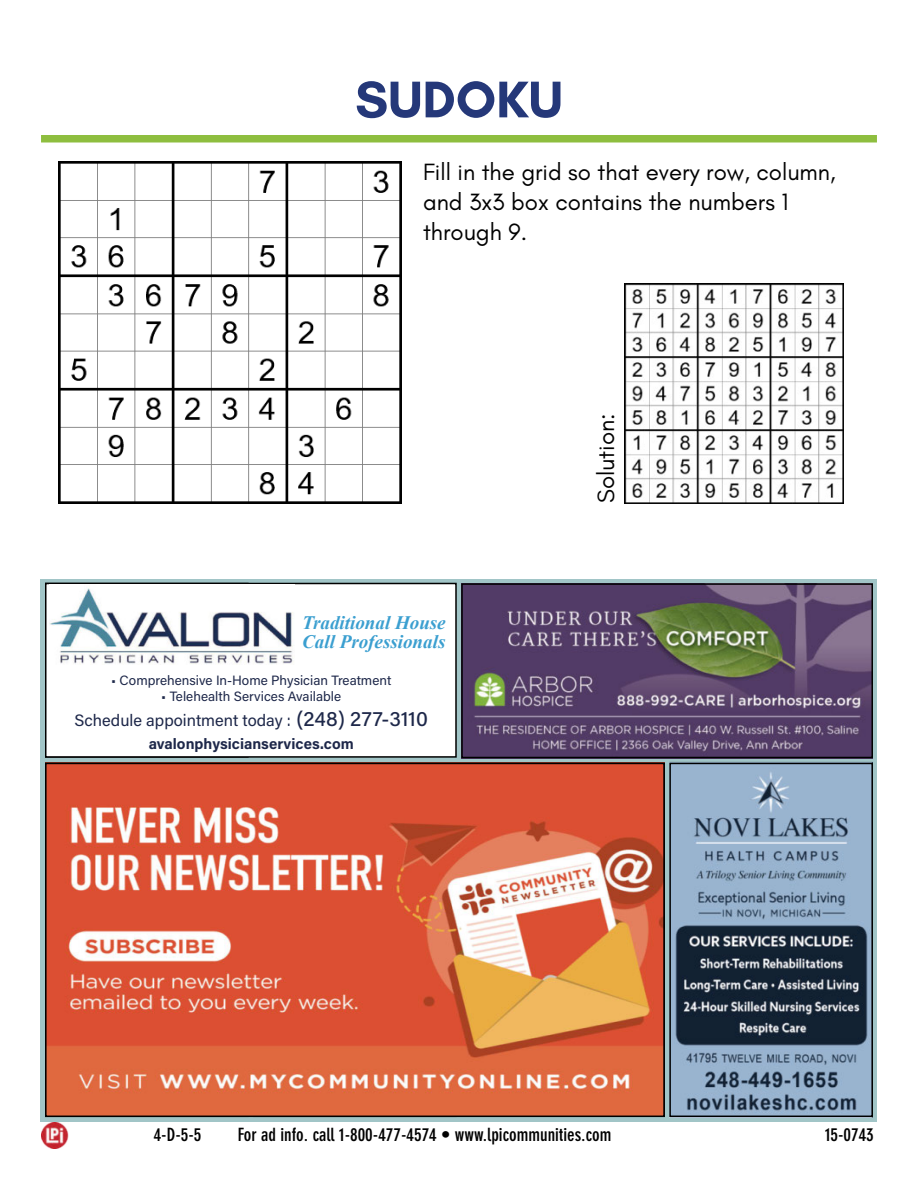
<style>
.page{position:relative;width:918px;height:1188px;background:#fff}
.page>*{position:absolute;margin:0;border:0;box-sizing:border-box;transform-origin:0 0}
.t1{font:700 52.5px "Glacial Indifference";color:#253879}
.t2{font:24px/30px "Glacial Indifference";color:#000}
.t3{font:italic 700 19.05px/19px "Times New Roman";color:#3b9fd0}
.t4{font:700 condensed 18px "DIN Neuzeit Grotesk Std";color:#000}
.t5{font:16.5px "Wrlphw Acumin Variable Concept";color:#1e284a}
.t6{font:15px "Jtfwtk Acumin Variable Concept";color:#1e284a}
.t7{font:13.5px "Wrlphw Acumin Variable Concept";color:#1e284a}
.s1{font-family:"Nbtnth Acumin Variable Concept";font-size:21px}
</style>
<div class="page">
<div style="left:41px;top:135px;width:836px;height:7px;background:#8ebe3f"></div>
<img style="left:58px;top:162px;width:343px;height:341px">
<img style="left:624px;top:284px;width:220px;height:219px">
<svg style="left:40px;top:579px;width:838px;height:543px;background:#9ab9bb"></svg>
<img style="left:42px;top:1123px;width:27px;height:26px">
<img style="left:464px;top:586px;width:406px;height:169px">
<div style="left:461px;top:583px;width:412px;height:175px;border:2px solid #000"></div>
<img style="left:48px;top:766px;width:614px;height:348px">
<div style="left:45px;top:763px;width:620px;height:354px;border:2px solid #000"></div>
<div style="left:46px;top:584px;width:410px;height:173px;background:#fff"></div>
<div style="left:45px;top:583px;width:412px;height:175px;border:2px solid #000"></div>
<img style="left:50px;top:584px;width:244px;height:80px">
<img style="left:672px;top:766px;width:198px;height:348px">
<div style="left:669px;top:763px;width:204px;height:354px;border:2px solid #000"></div>
<p class="t1" style="left:355px;top:67px;width:209px">SUDOKU</p>
<p class="t2" style="left:423px;top:157px;width:414px">Fill in the grid so that every row, column, and 3x3 box contains the numbers 1 through 9.</p>
<p class="t3" style="left:302px;top:612px;width:145px">Traditional House<br>Call Professionals</p>
<p class="t7" style="left:111px;top:671px;width:282px">• Comprehensive In-Home Physician Treatment</p>
<p class="t7" style="left:161px;top:687px;width:181px">• Telehealth Services Available</p>
<p class="t5" style="left:74px;top:709px;width:355px">Schedule appointment today : <span class="s1">(248) 277-3110</span></p>
<p class="t6" style="left:149px;top:733px;width:207px">avalonphysicianservices.com</p>
<p class="t2" style="left:592px;top:503px;width:91px;rotate:-90deg">Solution:</p>
<p class="t4" style="left:154px;top:1124px;width:49px">4-D-5-5</p>
<p class="t4" style="left:238px;top:1124px;width:375px">For ad info. call 1-800-477-4574 • www.lpicommunities.com</p>
<p class="t4" style="left:825px;top:1124px;width:50px">15-0743</p>
</div>
